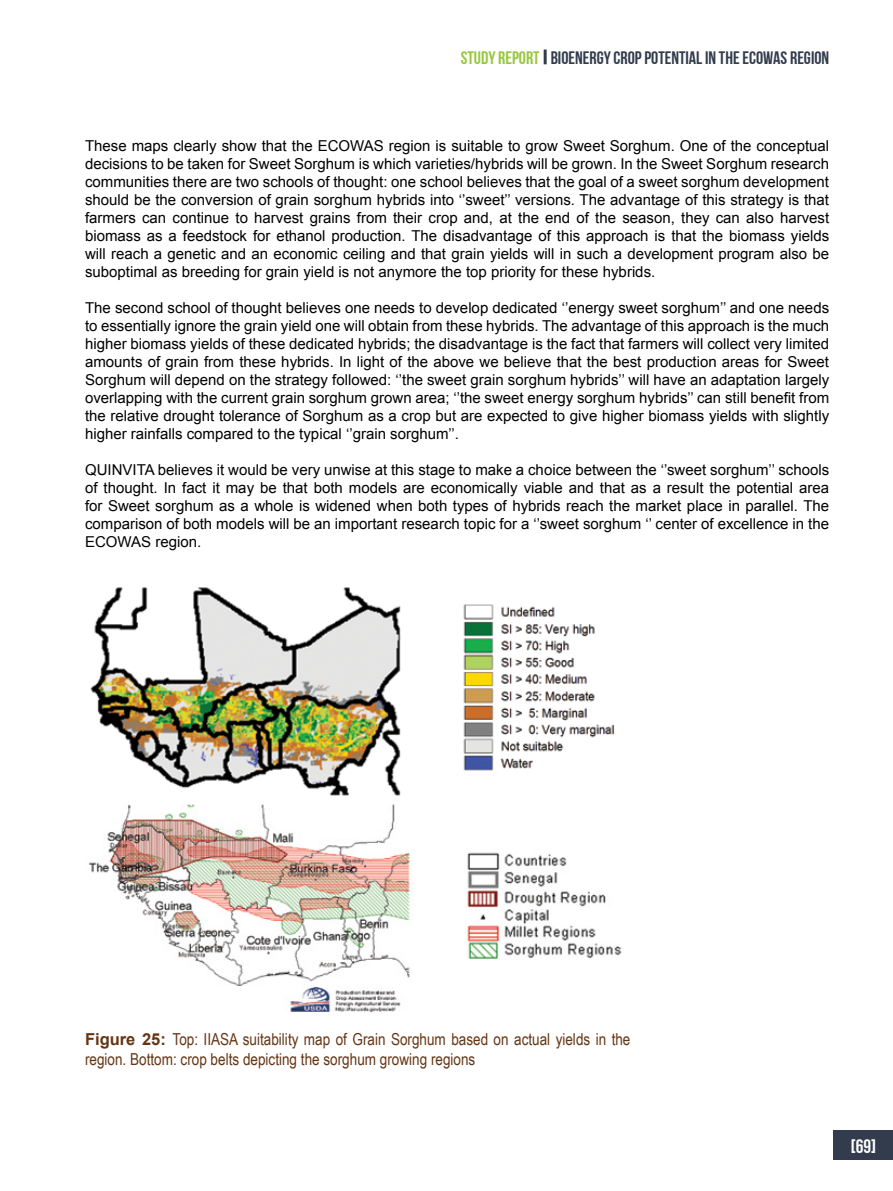
<style>
.page{position:relative;width:893px;height:1191px;background:#fff}
.page>*{position:absolute;margin:0;border:0;box-sizing:border-box;transform-origin:0 0}
.t1{font:19.5px "Bebas Neue";color:#fff}
.t2{font:18px "Bebas Neue";color:#323c4d}
.t3{font:16.5px/19.8px "Arial Narrow";color:#653513}
.t4{font:15px/18px "Arial";color:#000;text-align:justify}
.s1{color:#97c73f}
.s2{font-family:"Arial";font-weight:700}
</style>
<div class="page">
<div style="left:833px;top:1130px;width:60px;height:29px;background:#323c4d"></div>
<hr style="left:544px;top:50px;width:3px;height:14px;background:#323c4d">
<img style="left:90px;top:587px;width:525px;height:209px">
<img style="left:89px;top:805px;width:533px;height:207px">
<p class="t2" style="left:461px;top:48px;width:370px"><span class="s1">STUDY REPORT</span> BIOENERGY CROP POTENTIAL IN THE ECOWAS REGION</p>
<p class="t4" style="left:85px;top:137px;width:746px">These maps clearly show that the ECOWAS region is suitable to grow Sweet Sorghum. One of the conceptual decisions to be taken for Sweet Sorghum is which varieties/hybrids will be grown. In the Sweet Sorghum research communities there are two schools of thought: one school believes that the goal of a sweet sorghum development should be the conversion of grain sorghum hybrids into ‘’sweet’’ versions. The advantage of this strategy is that farmers can continue to harvest grains from their crop and, at the end of the season, they can also harvest biomass as a feedstock for ethanol production. The disadvantage of this approach is that the biomass yields will reach a genetic and an economic ceiling and that grain yields will in such a development program also be suboptimal as breeding for grain yield is not anymore the top priority for these hybrids.</p>
<p class="t4" style="left:85px;top:299px;width:746px">The second school of thought believes one needs to develop dedicated ‘’energy sweet sorghum’’ and one needs to essentially ignore the grain yield one will obtain from these hybrids. The advantage of this approach is the much higher biomass yields of these dedicated hybrids; the disadvantage is the fact that farmers will collect very limited amounts of grain from these hybrids. In light of the above we believe that the best production areas for Sweet Sorghum will depend on the strategy followed: ‘’the sweet grain sorghum hybrids’’ will have an adaptation largely overlapping with the current grain sorghum grown area; ‘’the sweet energy sorghum hybrids’’ can still benefit from the relative drought tolerance of Sorghum as a crop but are expected to give higher biomass yields with slightly higher rainfalls compared to the typical ‘’grain sorghum’’.</p>
<p class="t4" style="left:85px;top:461px;width:746px">QUINVITA believes it would be very unwise at this stage to make a choice between the ‘’sweet sorghum’’ schools of thought. In fact it may be that both models are economically viable and that as a result the potential area for Sweet sorghum as a whole is widened when both types of hybrids reach the market place in parallel. The comparison of both models will be an important research topic for a ‘’sweet sorghum ‘’ center of excellence in the ECOWAS region.</p>
<p class="t3" style="left:85px;top:1028px;width:547px"><span class="s2">Figure 25:</span> Top: IIASA suitability map of Grain Sorghum based on actual yields in the region. Bottom: crop belts depicting the sorghum growing regions</p>
<h1 class="t1" style="left:851px;top:1135px;width:27px">[69]</h1>
</div>
